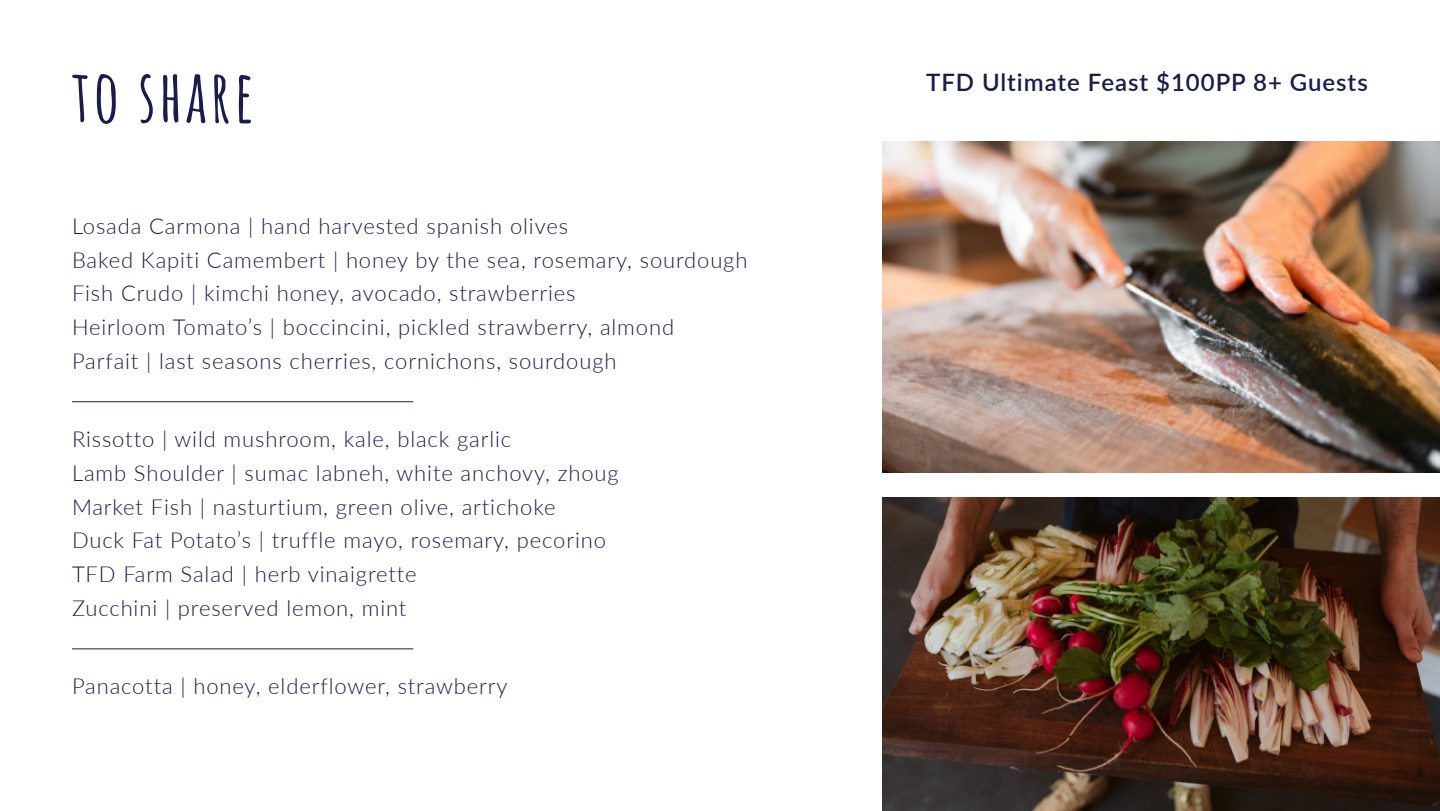
<style>
.page{position:relative;width:1440px;height:811px;background:#fff}
.page>*{position:absolute;margin:0;border:0;box-sizing:border-box;transform-origin:0 0}
.t1{font:700 72px "Amatic SC";letter-spacing:.04em;color:#1a1c4c}
.t2{font:600 24px "Lato";letter-spacing:.04em;color:#1a1c4c}
.t3{font:300 22px "Lato";letter-spacing:.04em;color:#1a1c4c}
</style>
<div class="page">
<hr style="left:72px;top:401px;width:341px;height:1px;background:#1a1c4c">
<hr style="left:72px;top:648px;width:341px;height:1px;background:#1a1c4c">
<img style="left:883px;top:142px;width:557px;height:330px">
<img style="left:883px;top:498px;width:557px;height:313px">
<p class="t1" style="left:72px;top:40px;width:184px">TO SHARE</p>
<p class="t3" style="left:72px;top:211px;width:498px">Losada Carmona | hand harvested spanish olives</p>
<p class="t3" style="left:72px;top:244px;width:677px">Baked Kapiti Camembert | honey by the sea, rosemary, sourdough</p>
<p class="t3" style="left:72px;top:278px;width:505px">Fish Crudo | kimchi honey, avocado, strawberries</p>
<p class="t3" style="left:72px;top:312px;width:604px">Heirloom Tomato’s | boccincini, pickled strawberry, almond</p>
<p class="t3" style="left:72px;top:345px;width:546px">Parfait | last seasons cherries, cornichons, sourdough</p>
<p class="t3" style="left:72px;top:424px;width:441px">Rissotto | wild mushroom, kale, black garlic</p>
<p class="t3" style="left:72px;top:458px;width:548px">Lamb Shoulder | sumac labneh, white anchovy, zhoug</p>
<p class="t3" style="left:72px;top:491px;width:485px">Market Fish | nasturtium, green olive, artichoke</p>
<p class="t3" style="left:72px;top:525px;width:536px">Duck Fat Potato’s | truffle mayo, rosemary, pecorino</p>
<p class="t3" style="left:72px;top:559px;width:346px">TFD Farm Salad | herb vinaigrette</p>
<p class="t3" style="left:72px;top:592px;width:336px">Zucchini | preserved lemon, mint</p>
<p class="t3" style="left:72px;top:671px;width:437px">Panacotta | honey, elderflower, strawberry</p>
<p class="t2" style="left:926px;top:65px;width:443px">TFD Ultimate Feast $100PP 8+ Guests</p>
</div>
